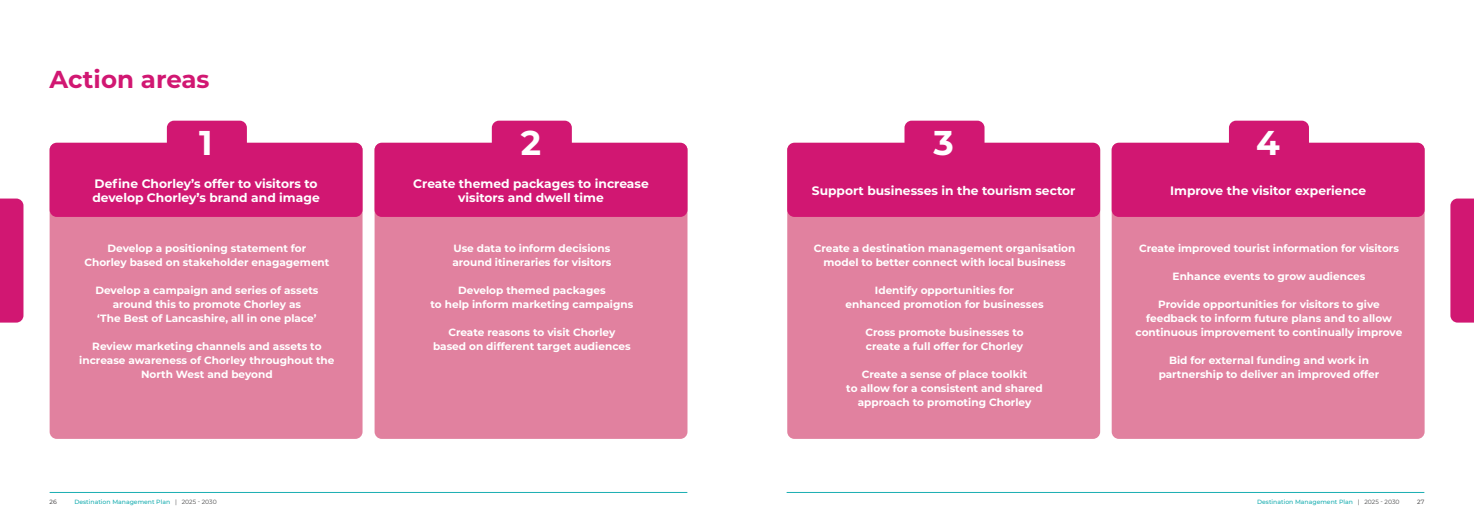
<style>
.page{position:relative;width:1474px;height:521px;background:#fff}
.page>*{position:absolute;margin:0;border:0;box-sizing:border-box;transform-origin:0 0}
.t1{font:700 34.39px "Montserrat";color:#fff}
.Sub_Heading{font:700 24.5px "Montserrat";color:#d11772}
.Bullet_Points{font:700 12.25px "Montserrat";color:#fff}
.Bullet_Points-2{font:700 10.5px/14px "Montserrat";color:#fff;text-align:center}
.t2{font:500 6.12px "Montserrat";color:#1aaeb1}
.t3{font:6.12px "Montserrat";color:#312f30}
.s1{font-weight:400;color:#4b4c4d}
</style>
<div class="page">
<hr style="left:50px;top:492px;width:637px;height:1px;background:#1aaeb2">
<hr style="left:786px;top:492px;width:638px;height:1px;background:#1aaeb2">
<div style="left:50px;top:143px;width:312px;height:296px;background:#e1819f;border-radius:7px"></div>
<div style="left:1450px;top:199px;width:23px;height:124px;background:#d11772"></div>
<div style="left:0;top:199px;width:23px;height:124px;background:#d11772"></div>
<div style="left:50px;top:143px;width:312px;height:74px;background:#d11772;border-radius:7px"></div>
<div style="left:167px;top:121px;width:80px;height:43px;background:#d11772;border-radius:7px"></div>
<div style="left:374px;top:143px;width:313px;height:296px;background:#e1819f;border-radius:7px"></div>
<div style="left:374px;top:143px;width:313px;height:74px;background:#d11772;border-radius:7px"></div>
<div style="left:492px;top:121px;width:80px;height:43px;background:#d11772;border-radius:7px"></div>
<div style="left:787px;top:143px;width:313px;height:296px;background:#e1819f;border-radius:7px"></div>
<div style="left:787px;top:143px;width:313px;height:74px;background:#d11772;border-radius:7px"></div>
<div style="left:904px;top:121px;width:80px;height:43px;background:#d11772;border-radius:7px"></div>
<div style="left:1111px;top:143px;width:313px;height:296px;background:#e1819f;border-radius:7px"></div>
<div style="left:1111px;top:143px;width:313px;height:74px;background:#d11772;border-radius:7px"></div>
<div style="left:1228px;top:121px;width:80px;height:43px;background:#d11772;border-radius:7px"></div>
<p class="Sub_Heading" style="left:50px;top:62px;width:161px">Action areas</p>
<p class="t1" style="left:199px;top:118px;width:15px">1</p>
<p class="t1" style="left:521px;top:118px;width:22px">2</p>
<p class="t1" style="left:933px;top:118px;width:22px">3</p>
<p class="t1" style="left:1256px;top:118px;width:25px">4</p>
<p class="Bullet_Points" style="left:95px;top:174px;width:224px">Define Chorley’s offer to visitors to</p>
<p class="Bullet_Points" style="left:92px;top:189px;width:229px">develop Chorley’s brand and image</p>
<p class="Bullet_Points" style="left:413px;top:174px;width:237px">Create themed packages to increase</p>
<p class="Bullet_Points" style="left:458px;top:189px;width:147px">visitors and dwell time</p>
<p class="Bullet_Points" style="left:812px;top:182px;width:265px">Support businesses in the tourism sector</p>
<p class="Bullet_Points" style="left:1170px;top:182px;width:197px">Improve the visitor experience</p>
<p class="Bullet_Points-2" style="left:107px;top:240px;width:200px">Develop a positioning statement for</p>
<p class="Bullet_Points-2" style="left:84px;top:254px;width:246px">Chorley based on stakeholder enagagement</p>
<p class="Bullet_Points-2" style="left:95px;top:282px;width:225px">Develop a campaign and series of assets</p>
<p class="Bullet_Points-2" style="left:113px;top:296px;width:190px">around this to promote Chorley as</p>
<p class="Bullet_Points-2" style="left:97px;top:310px;width:221px">‘The Best of Lancashire, all in one place’</p>
<p class="Bullet_Points-2" style="left:79px;top:338px;width:257px">Review marketing channels and assets to increase awareness of Chorley throughout the<br>North West and beyond</p>
<p class="Bullet_Points-2" style="left:453px;top:240px;width:158px">Use data to inform decisions</p>
<p class="Bullet_Points-2" style="left:452px;top:254px;width:161px">around itineraries for visitors</p>
<p class="Bullet_Points-2" style="left:458px;top:282px;width:149px">Develop themed packages</p>
<p class="Bullet_Points-2" style="left:430px;top:296px;width:204px">to help inform marketing campaigns</p>
<p class="Bullet_Points-2" style="left:448px;top:324px;width:168px">Create reasons to visit Chorley</p>
<p class="Bullet_Points-2" style="left:433px;top:338px;width:199px">based on different target audiences</p>
<p class="Bullet_Points-2" style="left:813px;top:240px;width:263px">Create a destination management organisation</p>
<p class="Bullet_Points-2" style="left:823px;top:254px;width:244px">model to better connect with local business</p>
<p class="Bullet_Points-2" style="left:875px;top:282px;width:141px">Identify opportunities for</p>
<p class="Bullet_Points-2" style="left:845px;top:296px;width:200px">enhanced promotion for businesses</p>
<p class="Bullet_Points-2" style="left:865px;top:324px;width:160px">Cross promote businesses to</p>
<p class="Bullet_Points-2" style="left:865px;top:338px;width:159px">create a full offer for Chorley</p>
<p class="Bullet_Points-2" style="left:861px;top:366px;width:167px">Create a sense of place toolkit</p>
<p class="Bullet_Points-2" style="left:846px;top:380px;width:198px">to allow for a consistent and shared</p>
<p class="Bullet_Points-2" style="left:857px;top:394px;width:175px">approach to promoting Chorley</p>
<p class="Bullet_Points-2" style="left:1139px;top:240px;width:261px">Create improved tourist information for visitors</p>
<p class="Bullet_Points-2" style="left:1172px;top:268px;width:194px">Enhance events to grow audiences</p>
<p class="Bullet_Points-2" style="left:1135px;top:296px;width:268px">Provide opportunities for visitors to give feedback to inform future plans and to allow continuous improvement to continually improve</p>
<p class="Bullet_Points-2" style="left:1158px;top:352px;width:222px">Bid for external funding and work in partnership to deliver an improved offer</p>
<p class="t3" style="left:50px;top:497px;width:9px">26</p>
<p class="t2" style="left:74px;top:497px;width:144px">Destination Management Plan <span class="s1">| 2025 - 2030</span></p>
<p class="t2" style="left:1257px;top:497px;width:144px">Destination Management Plan <span class="s1">| 2025 - 2030</span></p>
<p class="t3" style="left:1417px;top:497px;width:9px">27</p>
</div>
